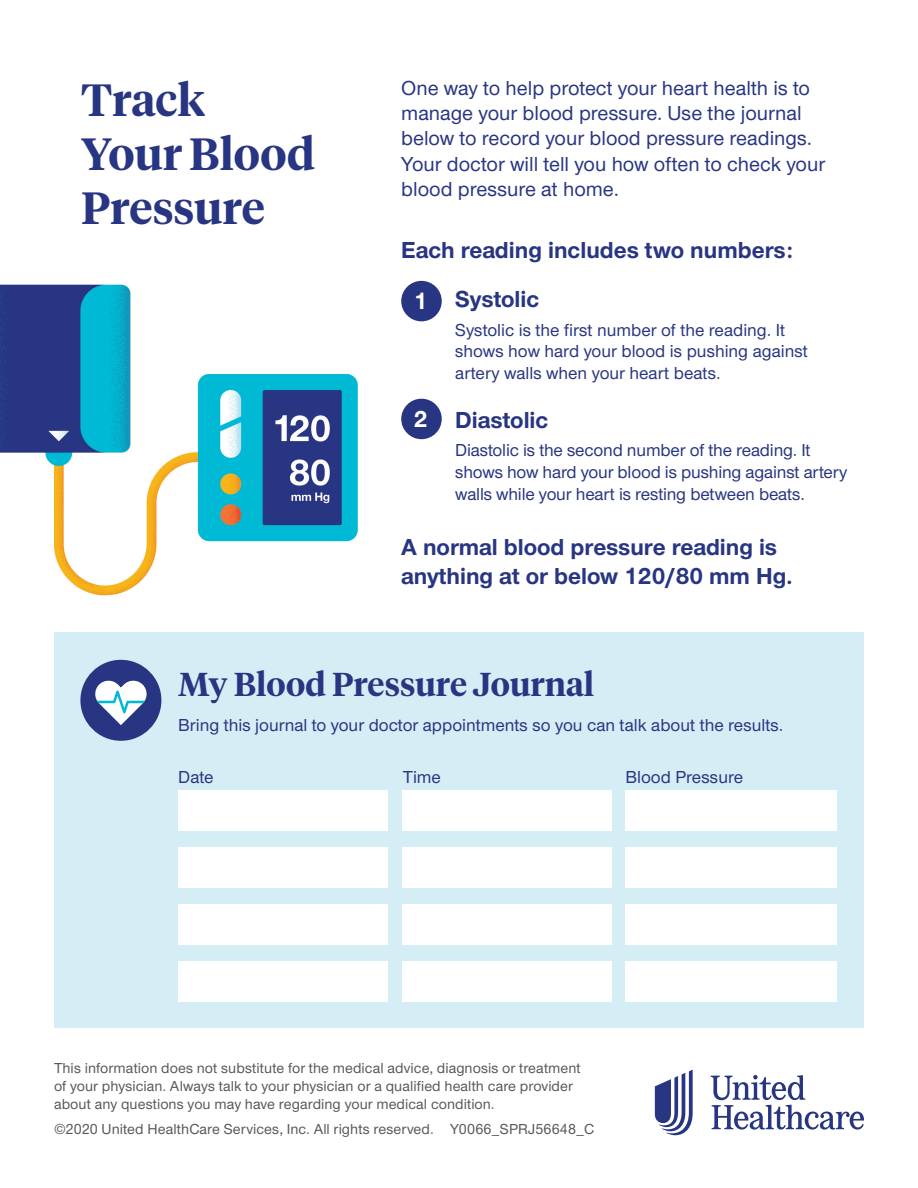
<style>
.page{position:relative;width:918px;height:1188px;background:#fff}
.page>*{position:absolute;margin:0;border:0;box-sizing:border-box;transform-origin:0 0}
.t1{font:600 45px/54px "UHC Serif Headline";color:#283582}
.t2{font:600 33px "UHC Serif Headline";color:#283582}
.t3{font:700 24px/49.1px "UHC Sans";color:#283582}
.t4{font:700 24px "UHC Sans";color:#fff}
.t5{font:500 21px/25.2px "UHC Sans";color:#283582}
.t6{font:500 18px/21.6px "UHC Sans";color:#283582}
.t7{font:500 15px/18px "UHC Sans";letter-spacing:.005em;color:#57585a}
</style>
<div class="page">
<img style="left:0;top:284px;width:401px;height:349px">
<div style="left:54px;top:633px;width:810px;height:395px;background:#d5eef5"></div>
<div style="left:80px;top:660px;width:81px;height:81px;background:#283582;border-radius:50%"></div>
<svg style="left:95px;top:680px;width:52px;height:45px"></svg>
<div style="left:178px;top:790px;width:210px;height:41px;background:#fff"></div>
<div style="left:403px;top:790px;width:209px;height:41px;background:#fff"></div>
<div style="left:626px;top:790px;width:211px;height:41px;background:#fff"></div>
<div style="left:178px;top:847px;width:210px;height:41px;background:#fff"></div>
<div style="left:403px;top:847px;width:209px;height:41px;background:#fff"></div>
<div style="left:626px;top:847px;width:211px;height:41px;background:#fff"></div>
<div style="left:178px;top:904px;width:210px;height:41px;background:#fff"></div>
<div style="left:403px;top:904px;width:209px;height:41px;background:#fff"></div>
<div style="left:626px;top:904px;width:211px;height:41px;background:#fff"></div>
<div style="left:178px;top:961px;width:210px;height:41px;background:#fff"></div>
<div style="left:403px;top:961px;width:209px;height:41px;background:#fff"></div>
<div style="left:626px;top:961px;width:211px;height:41px;background:#fff"></div>
<svg style="left:655px;top:1070px;width:38px;height:65px"></svg>
<svg style="left:711px;top:1075px;width:153px;height:55px"></svg>
<div style="left:401px;top:281px;width:41px;height:40px;background:#283582;border-radius:50%"></div>
<div style="left:401px;top:399px;width:41px;height:40px;background:#283582;border-radius:50%"></div>
<h1 class="t1" style="left:81px;top:71px;width:235px">Track<br>Your Blood<br>Pressure</h1>
<p class="t5" style="left:401px;top:75px;width:425px">One way to help protect your heart health is to manage your blood pressure. Use the journal below to record your blood pressure readings.<br>Your doctor will tell you how often to check your blood pressure at home.</p>
<h3 class="t3" style="left:455px;top:225px;width:340px;text-indent:-54px">Each reading includes two numbers:<br>Systolic</h3>
<p class="t6" style="left:455px;top:318px;width:354px">Systolic is the first number of the reading. It shows how hard your blood is pushing against artery walls when your heart beats.</p>
<h3 class="t3" style="left:455px;top:395px;width:95px">Diastolic</h3>
<p class="t6" style="left:455px;top:439px;width:393px">Diastolic is the second number of the reading. It shows how hard your blood is pushing against artery walls while your heart is resting between beats.</p>
<h3 class="t3" style="left:401px;top:532px;width:393px;line-height:28.8px">A normal blood pressure reading is anything at or below 120/80 mm Hg.</h3>
<h3 class="t4" style="left:414px;top:285px;width:15px">1</h3>
<h3 class="t4" style="left:414px;top:403px;width:15px">2</h3>
<h2 class="t2" style="left:178px;top:661px;width:417px">My Blood Pressure Journal</h2>
<p class="t6" style="left:178px;top:713px;width:607px">Bring this journal to your doctor appointments so you can talk about the results.</p>
<p class="t6" style="left:178px;top:765px;width:37px">Date</p>
<p class="t6" style="left:403px;top:765px;width:40px">Time</p>
<p class="t6" style="left:626px;top:765px;width:119px">Blood Pressure</p>
<p class="t7" style="left:54px;top:1059px;width:528px">This information does not substitute for the medical advice, diagnosis or treatment of your physician. Always talk to your physician or a qualified health care provider about any questions you may have regarding your medical condition.</p>
<p class="t7" style="left:54px;top:1119px;width:542px">©2020 United HealthCare Services, Inc. All rights reserved. Y0066_SPRJ56648_C</p>
</div>
